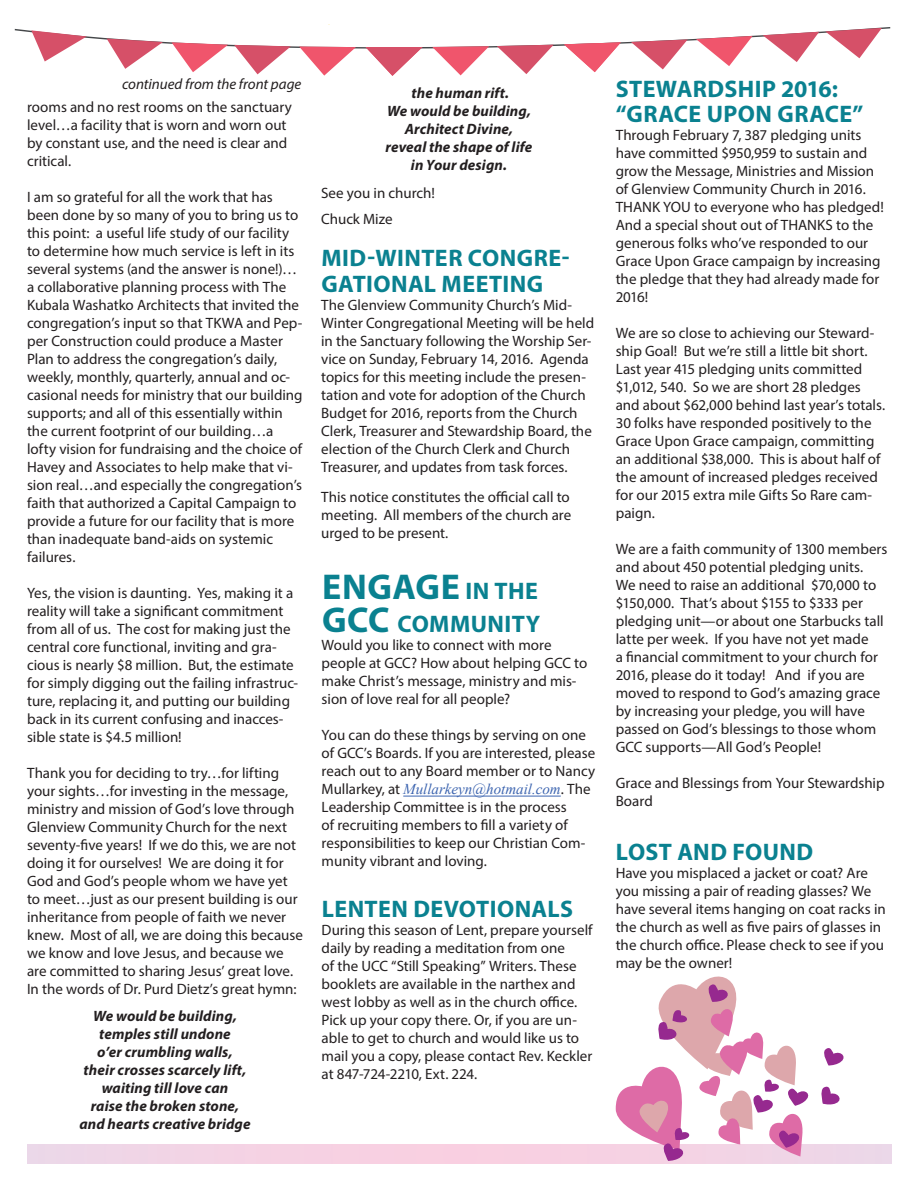
<style>
.page{position:relative;width:918px;height:1188px;background:#fff}
.page>*{position:absolute;margin:0;border:0;box-sizing:border-box;transform-origin:0 0}
.t1{font:700 36px "Myriad Pro";letter-spacing:.015em;color:#0a8190}
.t2{font:700 24px/25.5px "Myriad Pro";letter-spacing:.015em;color:#0a8190}
.t3{font:15px/18px "Myriad Pro";color:#231f20}
.t4{font:italic 700 15px "Myriad Pro";letter-spacing:.005em;color:#231f20}
.t5{font:italic 15px "Myriad Pro";color:#231f20}
.s1{font-size:24px}
.s2{font-size:36px}
.s3{font-family:"Times New Roman";font-style:italic;color:#3d65b0}
</style>
<div class="page">
<hr style="left:403px;top:796px;width:158px;height:1px;background:#3d65b0">
<svg style="left:15px;top:27px;width:875px;height:49px"></svg>
<div style="left:28px;top:1144px;width:864px;height:19px;background:#f6d2e3"></div>
<svg style="left:616px;top:976px;width:228px;height:185px"></svg>
<p class="t5" style="left:122px;top:75px;width:181px">continued from the front page</p>
<p class="t3" style="left:27px;top:98px;width:266px">rooms and no rest rooms on the sanctuary level…a facility that is worn and worn out by constant use, and the need is clear and critical.</p>
<p class="t3" style="left:27px;top:188px;width:277px">I am so grateful for all the work that has been done by so many of you to bring us to this point: a useful life study of our facility to determine how much service is left in its several systems (and the answer is none!)… a collaborative planning process with The Kubala Washatko Architects that invited the congregation’s input so that TKWA and Pep&shy;per Construction could produce a Master Plan to address the congregation’s daily, weekly, monthly, quarterly, annual and oc&shy;casional needs for ministry that our building supports; and all of this essentially within the current footprint of our building…a lofty vision for fundraising and the choice of Havey and Associates to help make that vi&shy;sion real…and especially the congregation’s faith that authorized a Capital Campaign to provide a future for our facility that is more than inadequate band-aids on systemic failures.</p>
<p class="t3" style="left:27px;top:584px;width:272px">Yes, the vision is daunting. Yes, making it a reality will take a significant commitment from all of us. The cost for making just the central core functional, inviting and gra&shy;cious is nearly $8 million. But, the estimate for simply digging out the failing infrastruc&shy;ture, replacing it, and putting our building back in its current confusing and inacces&shy;sible state is $4.5 million!</p>
<p class="t3" style="left:27px;top:764px;width:277px">Thank you for deciding to try…for lifting your sights…for investing in the message, ministry and mission of God’s love through Glenview Community Church for the next seventy-five years! If we do this, we are not doing it for ourselves! We are doing it for God and God’s people whom we have yet to meet…just as our present building is our inheritance from people of faith we never knew. Most of all, we are doing this because we know and love Jesus, and because we are committed to sharing Jesus’ great love.<br>In the words of Dr. Purd Dietz’s great hymn:</p>
<p class="t4" style="left:93px;top:1006px;width:145px">We would be building,</p>
<p class="t4" style="left:99px;top:1024px;width:133px">temples still undone</p>
<p class="t4" style="left:97px;top:1042px;width:137px">o’er crumbling walls,</p>
<p class="t4" style="left:84px;top:1060px;width:164px">their crosses scarcely lift,</p>
<p class="t4" style="left:102px;top:1078px;width:128px">waiting till love can</p>
<p class="t4" style="left:91px;top:1096px;width:150px">raise the broken stone,</p>
<p class="t4" style="left:79px;top:1114px;width:173px">and hearts creative bridge</p>
<p class="t4" style="left:412px;top:83px;width:99px">the human rift.</p>
<p class="t4" style="left:387px;top:101px;width:145px">We would be building,</p>
<p class="t4" style="left:405px;top:119px;width:110px">Architect Divine,</p>
<p class="t4" style="left:386px;top:137px;width:148px">reveal the shape of life</p>
<p class="t4" style="left:411px;top:155px;width:98px">in Your design.</p>
<p class="t3" style="left:321px;top:184px;width:115px">See you in church!</p>
<p class="t3" style="left:321px;top:209px;width:73px">Chuck Mize</p>
<p class="t2" style="left:321px;top:245px;width:250px">MID-WINTER CONGRE-<br>GATIONAL MEETING</p>
<p class="t3" style="left:321px;top:295px;width:275px">The Glenview Community Church’s Mid-Winter Congregational Meeting will be held in the Sanctuary following the Worship Ser&shy;vice on Sunday, February 14, 2016. Agenda topics for this meeting include the presen&shy;tation and vote for adoption of the Church Budget for 2016, reports from the Church Clerk, Treasurer and Stewardship Board, the election of the Church Clerk and Church Treasurer, and updates from task forces.</p>
<p class="t3" style="left:321px;top:487px;width:252px;text-align:justify">This notice constitutes the official call to meeting. All members of the church are urged to be present.</p>
<p class="t1" style="left:322px;top:564px;width:217px">ENGAGE <span class="s1">IN THE</span></p>
<p class="t2" style="left:322px;top:611px;width:220px"><span class="s2">GCC</span> COMMUNITY</p>
<p class="t3" style="left:322px;top:636px;width:267px">Would you like to connect with more people at GCC? How about helping GCC to make Christ’s message, ministry and mis&shy;sion of love real for all people?</p>
<p class="t3" style="left:322px;top:726px;width:275px">You can do these things by serving on one of GCC’s Boards. If you are interested, please reach out to any Board member or to Nancy Mullarkey, at <span class="s3">Mullarkeyn@hotmail.com</span>. The Leadership Committee is in the process<br>of recruiting members to fill a variety of responsibilities to keep our Christian Com&shy;munity vibrant and loving.</p>
<p class="t2" style="left:322px;top:895px;width:253px">LENTEN DEVOTIONALS</p>
<p class="t3" style="left:322px;top:921px;width:272px">During this season of Lent, prepare yourself daily by reading a meditation from one<br>of the UCC “Still Speaking” Writers. These booklets are available in the narthex and west lobby as well as in the church office.<br>Pick up your copy there. Or, if you are un&shy;able to get to church and would like us to mail you a copy, please contact Rev. Keckler at 847-724-2210, Ext. 224.</p>
<p class="t2" style="left:616px;top:75px;width:249px">STEWARDSHIP 2016: “GRACE UPON GRACE”</p>
<p class="t3" style="left:616px;top:126px;width:270px">Through February 7, 387 pledging units have committed $950,959 to sustain and grow the Message, Ministries and Mission of Glenview Community Church in 2016.<br>THANK YOU to everyone who has pledged!<br>And a special shout out of THANKS to the generous folks who’ve responded to our Grace Upon Grace campaign by increasing the pledge that they had already made for 2016!</p>
<p class="t3" style="left:616px;top:324px;width:271px">We are so close to achieving our Steward&shy;ship Goal! But we’re still a little bit short.<br>Last year 415 pledging units committed $1,012, 540. So we are short 28 pledges and about $62,000 behind last year’s totals.<br>30 folks have responded positively to the Grace Upon Grace campaign, committing an additional $38,000. This is about half of the amount of increased pledges received for our 2015 extra mile Gifts So Rare cam&shy;paign.</p>
<p class="t3" style="left:616px;top:540px;width:273px">We are a faith community of 1300 members and about 450 potential pledging units.<br>We need to raise an additional $70,000 to $150,000. That’s about $155 to $333 per pledging unit—or about one Starbucks tall latte per week. If you have not yet made<br>a financial commitment to your church for 2016, please do it today! And if you are moved to respond to God’s amazing grace by increasing your pledge, you will have passed on God’s blessings to those whom GCC supports—All God’s People!</p>
<p class="t3" style="left:616px;top:774px;width:270px">Grace and Blessings from Your Stewardship<br>Board</p>
<p class="t2" style="left:616px;top:838px;width:199px">LOST AND FOUND</p>
<p class="t3" style="left:616px;top:863px;width:272px">Have you misplaced a jacket or coat? Are you missing a pair of reading glasses? We have several items hanging on coat racks in the church as well as five pairs of glasses in the church office. Please check to see if you may be the owner!</p>
</div>
